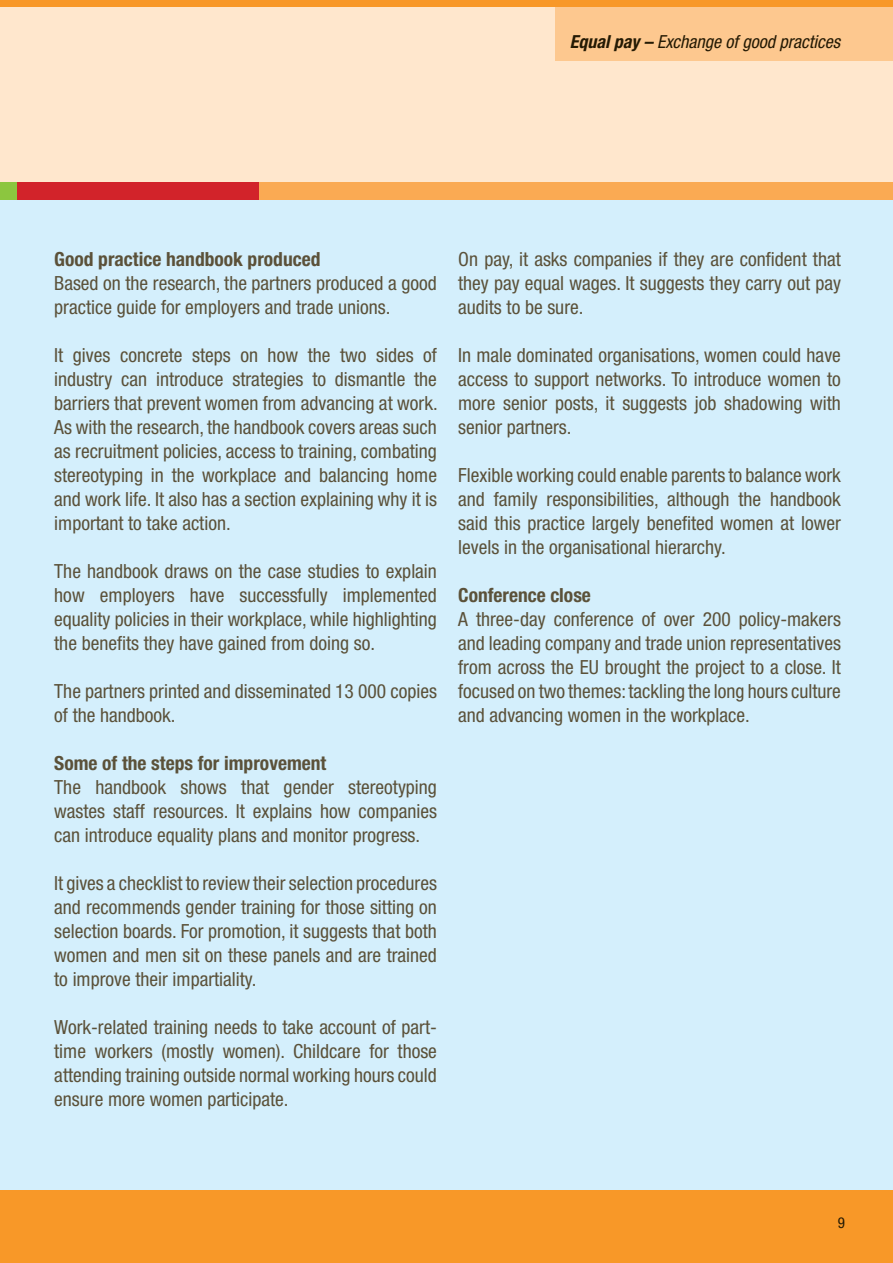
<style>
.page{position:relative;width:893px;height:1263px;background:#fff}
.page>*{position:absolute;margin:0;border:0;box-sizing:border-box;transform-origin:0 0}
.t1{font:condensed 19.5px/24px "Helvetica Neue";color:#5b5139;text-align:justify}
.t2{font:700 condensed 19.5px "Helvetica Neue";color:#5b5139}
.t3{font:italic condensed 18px "Helvetica Neue";color:#241a04}
.t4{font:condensed 15px "Helvetica Neue";color:#241a04}
.s1{font-weight:700}
</style>
<div class="page">
<div style="left:0;top:0;width:893px;height:336px;background:#ffe7cd"></div>
<div style="left:0;top:193px;width:893px;height:1000px;background:#d4effc"></div>
<div style="left:556px;top:0;width:337px;height:61px;background:#fdc88f"></div>
<div style="left:0;top:0;width:893px;height:6px;background:#f89828"></div>
<div style="left:0;top:1191px;width:893px;height:72px;background:#f89828"></div>
<div style="left:0;top:183px;width:893px;height:17px;background:#faaa53"></div>
<div style="left:16px;top:183px;width:243px;height:17px;background:#d2232a"></div>
<div style="left:0;top:183px;width:17px;height:17px;background:#8cc63f"></div>
<p class="t3" style="left:570px;top:35px;width:272px"><span class="s1">Equal pay –</span> Exchange of good practices</p>
<p class="t2" style="left:54px;top:252px;width:268px">Good practice handbook produced</p>
<p class="t1" style="left:54px;top:273px;width:384px">Based on the research, the partners produced a good practice guide for employers and trade unions.</p>
<p class="t1" style="left:54px;top:345px;width:385px">It gives concrete steps on how the two sides of industry can introduce strategies to dismantle the barriers that prevent women from advancing at work.<br>As with the research, the handbook covers areas such as recruitment policies, access to training, combating stereotyping in the workplace and balancing home and work life. It also has a section explaining why it is important to take action.</p>
<p class="t1" style="left:54px;top:561px;width:384px">The handbook draws on the case studies to explain how employers have successfully implemented equality policies in their workplace, while highlighting the benefits they have gained from doing so.</p>
<p class="t1" style="left:54px;top:681px;width:384px">The partners printed and disseminated 13 000 copies of the handbook.</p>
<p class="t2" style="left:54px;top:756px;width:274px">Some of the steps for improvement</p>
<p class="t1" style="left:54px;top:777px;width:384px">The handbook shows that gender stereotyping wastes staff resources. It explains how companies can introduce equality plans and monitor progress.</p>
<p class="t1" style="left:54px;top:873px;width:384px">It gives a checklist to review their selection procedures and recommends gender training for those sitting on selection boards. For promotion, it suggests that both women and men sit on these panels and are trained to improve their impartiality.</p>
<p class="t1" style="left:54px;top:1017px;width:384px">Work-related training needs to take account of part&shy;time workers (mostly women). Childcare for those attending training outside normal working hours could ensure more women participate.</p>
<p class="t1" style="left:458px;top:249px;width:384px">On pay, it asks companies if they are confident that they pay equal wages. It suggests they carry out pay audits to be sure.</p>
<p class="t1" style="left:458px;top:345px;width:384px">In male dominated organisations, women could have access to support networks. To introduce women to more senior posts, it suggests job shadowing with senior partners.</p>
<p class="t1" style="left:458px;top:465px;width:384px">Flexible working could enable parents to balance work and family responsibilities, although the handbook said this practice largely benefited women at lower levels in the organisational hierarchy.</p>
<p class="t2" style="left:458px;top:588px;width:134px">Conference close</p>
<p class="t1" style="left:458px;top:609px;width:384px">A three-day conference of over 200 policy-makers and leading company and trade union representatives from across the EU brought the project to a close. It focused on two themes: tackling the long hours culture and advancing women in the workplace.</p>
<p class="t4" style="left:838px;top:1217px;width:9px">9</p>
</div>
